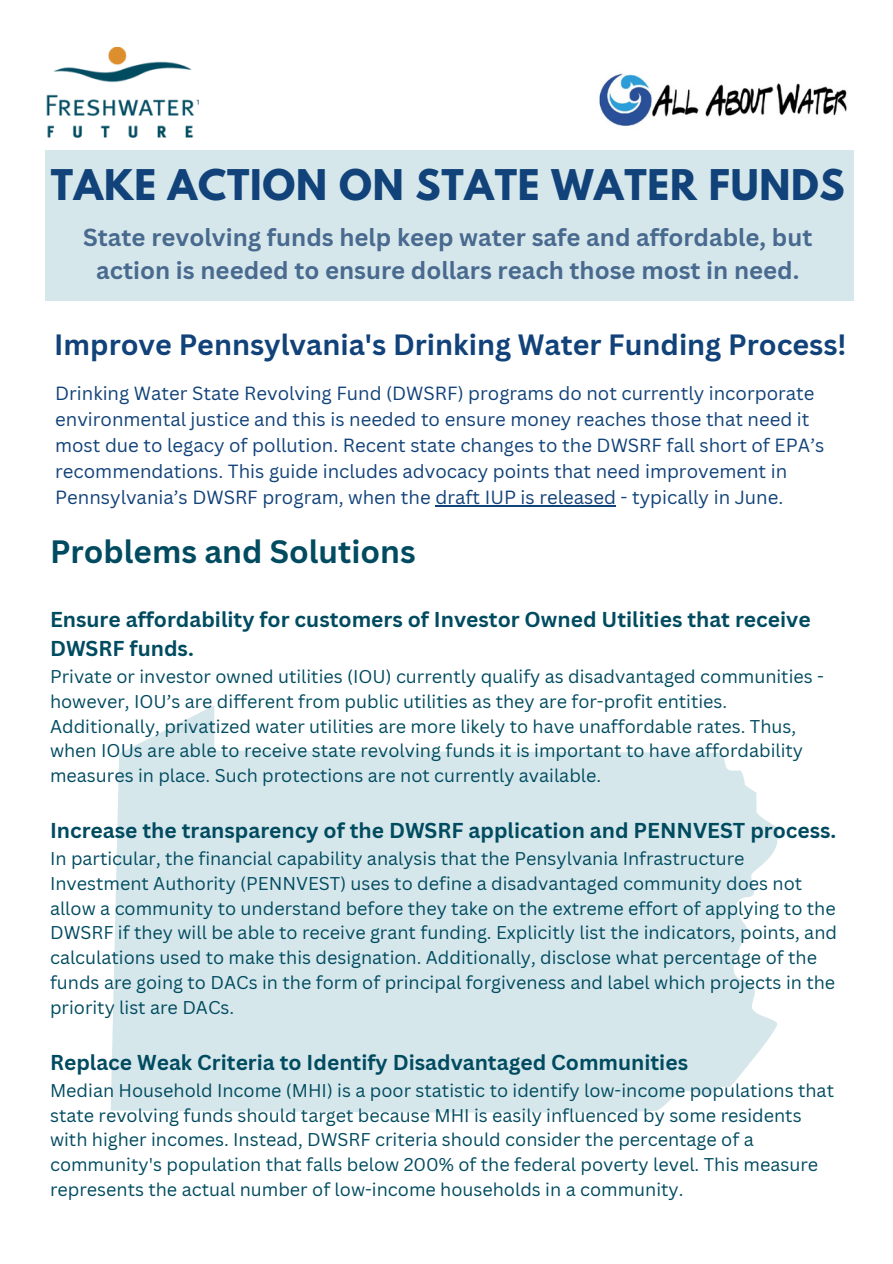
<style>
.page{position:relative;width:893px;height:1264px;background:#fff}
.page>*{position:absolute;margin:0;border:0;box-sizing:border-box;transform-origin:0 0}
.t1{font:700 37.5px "League Spartan";letter-spacing:.02em;color:#114279}
.t2{font:700 31.5px "Canva Sans";color:#004b60}
.t3{font:700 28.5px "Canva Sans";color:#114279}
.t4{font:700 24px/32.5px "Canva Sans";color:#496a8f;text-align:center}
.t5{font:700 21px/29.2px "Canva Sans";color:#004b60}
.t6{font:18.6px/25.8px "Canva Sans";color:#114279}
.t7{font:18px/24.8px "Canva Sans";color:#004b60}
</style>
<div class="page">
<div style="left:45px;top:150px;width:808px;height:151px;background:#d6e7eb"></div>
<img style="left:46px;top:47px;width:152px;height:91px">
<img style="left:599px;top:73px;width:248px;height:54px">
<hr style="left:435px;top:505px;width:181px;height:1px;background:#114279">
<svg style="left:111px;top:705px;width:668px;height:408px;fill:#d6e7eb"></svg>
<div style="left:371px;top:803px;width:120px;height:27px;background:#d6e7eb"></div>
<div style="left:273px;top:830px;width:314px;height:175px;background:#d6e7eb"></div>
<p class="t1" style="left:51px;top:166px;width:795px">TAKE ACTION ON STATE WATER FUNDS</p>
<p class="t4" style="left:83px;top:221px;width:730px">State revolving funds help keep water safe and affordable, but action is needed to ensure dollars reach those most in need.</p>
<p class="t3" style="left:54px;top:324px;width:793px">Improve Pennsylvania's Drinking Water Funding Process!</p>
<p class="t6" style="left:55px;top:380px;width:770px">Drinking Water State Revolving Fund (DWSRF) programs do not currently incorporate environmental justice and this is needed to ensure money reaches those that need it most due to legacy of pollution. Recent state changes to the DWSRF fall short of EPA’s recommendations. This guide includes advocacy points that need improvement in Pennsylvania’s DWSRF program, when the draft IUP is released - typically in June.</p>
<p class="t2" style="left:50px;top:529px;width:367px">Problems and Solutions</p>
<p class="t5" style="left:50px;top:604px;width:762px">Ensure affordability for customers of Investor Owned Utilities that receive<br>DWSRF funds.</p>
<p class="t7" style="left:50px;top:663px;width:775px">Private or investor owned utilities (IOU) currently qualify as disadvantaged communities - however, IOU’s are different from public utilities as they are for-profit entities.<br>Additionally, privatized water utilities are more likely to have unaffordable rates. Thus, when IOUs are able to receive state revolving funds it is important to have affordability measures in place. Such protections are not currently available.</p>
<p class="t5" style="left:50px;top:815px;width:787px">Increase the transparency of the DWSRF application and PENNVEST process.</p>
<p class="t7" style="left:50px;top:845px;width:788px">In particular, the financial capability analysis that the Pensylvania Infrastructure Investment Authority (PENNVEST) uses to define a disadvantaged community does not allow a community to understand before they take on the extreme effort of applying to the DWSRF if they will be able to receive grant funding. Explicitly list the indicators, points, and calculations used to make this designation. Additionally, disclose what percentage of the funds are going to DACs in the form of principal forgiveness and label which projects in the priority list are DACs.</p>
<p class="t5" style="left:50px;top:1047px;width:639px">Replace Weak Criteria to Identify Disadvantaged Communities</p>
<p class="t7" style="left:50px;top:1077px;width:785px">Median Household Income (MHI) is a poor statistic to identify low-income populations that state revolving funds should target because MHI is easily influenced by some residents with higher incomes. Instead, DWSRF criteria should consider the percentage of a community's population that falls below 200% of the federal poverty level. This measure represents the actual number of low-income households in a community.</p>
</div>
